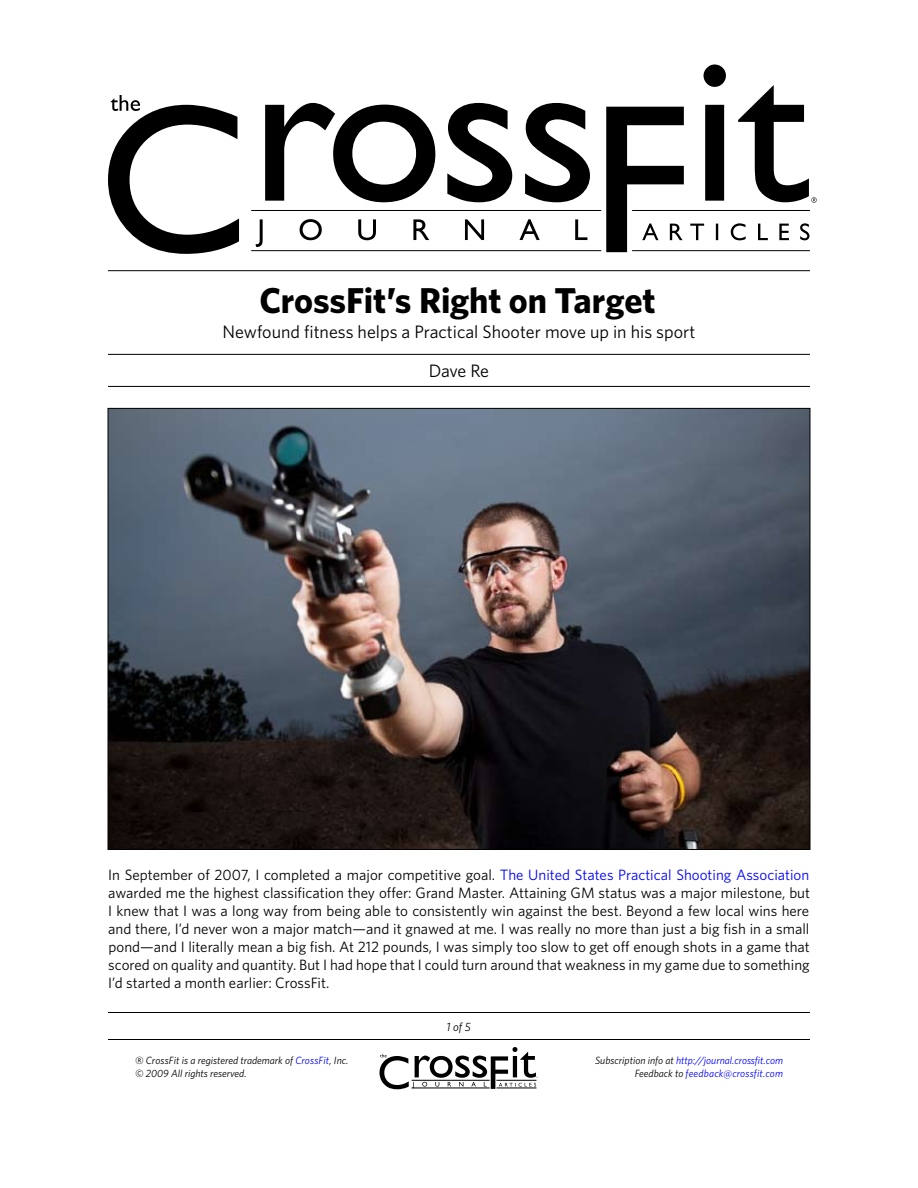
<style>
.page{position:relative;width:918px;height:1188px;background:#fff}
.page>*{position:absolute;margin:0;border:0;box-sizing:border-box;transform-origin:0 0}
.t1{font:700 36px "Whitney HTF";letter-spacing:-.005em;color:#000}
.t2{font:18px "Whitney HTF";color:#000}
.t3{font:15px/18px "Whitney HTF";color:#000;text-align:justify}
.t4{font:italic 12px "Whitney HTF";color:#000}
.t5{font:italic 10.5px/12.6px "Whitney HTF";color:#00f;text-align:right}
.t6{font:italic 10.5px/12.6px "Whitney HTF";color:#000}
.s1{color:#00f}
.s2{color:#000}
</style>
<div class="page">
<svg style="left:379px;top:1047px;width:159px;height:42px"></svg>
<hr style="left:108px;top:1012px;width:702px;height:1px;background:#000">
<hr style="left:108px;top:1039px;width:702px;height:1px;background:#000">
<img style="left:110px;top:410px;width:698px;height:438px">
<hr style="left:108px;top:270px;width:702px;height:1px;background:#000">
<hr style="left:108px;top:354px;width:702px;height:1px;background:#000">
<hr style="left:108px;top:386px;width:702px;height:1px;background:#000">
<hr style="left:251px;top:250px;width:350px;height:1px;background:#000">
<hr style="left:251px;top:210px;width:350px;height:1px;background:#000">
<svg style="left:108px;top:95px;width:131px;height:159px"></svg>
<svg style="left:265px;top:103px;width:170px;height:99px"></svg>
<svg style="left:447px;top:103px;width:65px;height:99px"></svg>
<svg style="left:525px;top:103px;width:65px;height:99px"></svg>
<svg style="left:256px;top:219px;width:7px;height:28px"></svg>
<svg style="left:300px;top:219px;width:22px;height:21px"></svg>
<svg style="left:358px;top:219px;width:18px;height:21px"></svg>
<svg style="left:413px;top:219px;width:16px;height:21px"></svg>
<svg style="left:465px;top:219px;width:19px;height:21px"></svg>
<svg style="left:519px;top:219px;width:21px;height:21px"></svg>
<svg style="left:575px;top:219px;width:12px;height:21px"></svg>
<svg style="left:606px;top:64px;width:211px;height:188px"></svg>
<h1 class="t1" style="left:259px;top:278px;width:398px">CrossFit’s Right on Target</h1>
<p class="t2" style="left:223px;top:321px;width:474px">Newfound fitness helps a Practical Shooter move up in his sport</p>
<p class="t2" style="left:429px;top:360px;width:62px">Dave Re</p>
<p class="t3" style="left:108px;top:865px;width:703px">In September of 2007, I completed a major competitive goal. <span class="s1">The United States Practical Shooting Association </span>awarded me the highest classification they offer: Grand Master. Attaining GM status was a major milestone, but I knew that I was a long way from being able to consistently win against the best. Beyond a few local wins here and there, I’d never won a major match—and it gnawed at me. I was really no more than just a big fish in a small pond—and I literally mean a big fish. At 212 pounds, I was simply too slow to get off enough shots in a game that scored on quality and quantity. But I had hope that I could turn around that weakness in my game due to something I’d started a month earlier: CrossFit.</p>
<p class="t4" style="left:446px;top:1020px;width:26px">1 of 5</p>
<p class="t6" style="left:135px;top:1054px;width:215px">‰ CrossFit is a registered trademark of <span class="s1">CrossFit</span>, Inc. © 2009 All rights reserved.</p>
<p class="t5" style="left:595px;top:1054px;width:189px"><span class="s2">Subscription info at</span> http://journal.crossfit.com<br><span class="s2">Feedback to</span> feedback@crossfit.com</p>
</div>
